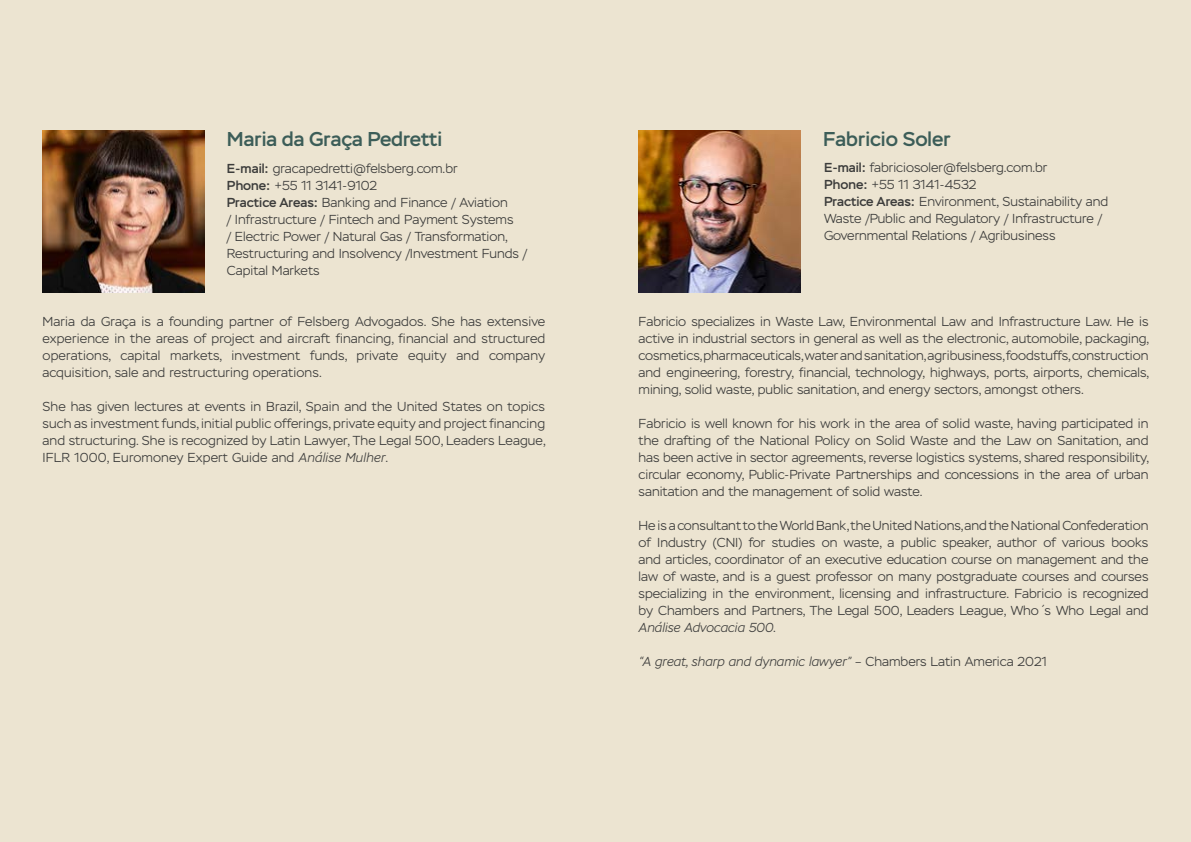
<style>
.page{position:relative;width:1191px;height:842px;background:#ece4d1}
.page>*{position:absolute;margin:0;border:0;box-sizing:border-box;transform-origin:0 0}
.t1{font:500 20px "Stem";color:#3c5d58}
.t2{font:300 13px/17px "Stem";color:#3c3c3b;text-align:justify}
.t3{font:italic 300 13px "Stem";color:#3c3c3b}
.s1{font-weight:500}
.s2{font-style:italic}
.s3{font-style:normal}
</style>
<div class="page">
<img style="left:43px;top:130px;width:161px;height:162px">
<img style="left:639px;top:130px;width:161px;height:162px">
<h1 class="t1" style="left:227px;top:127px;width:217px">Maria da Graça Pedretti</h1>
<p class="t2" style="left:227px;top:160px;width:302px;text-align:left"><span class="s1">E-mail:</span> gracapedretti@felsberg.com.br<br><span class="s1">Phone:</span> +55 11 3141-9102<br><span class="s1">Practice Areas:</span> Banking and Finance / Aviation<br>/ Infrastructure / Fintech and Payment Systems<br>/ Electric Power / Natural Gas / Transformation, Restructuring and Insolvency /Investment Funds / Capital Markets</p>
<p class="t2" style="left:43px;top:313px;width:504px">Maria da Graça is a founding partner of Felsberg Advogados. She has extensive experience in the areas of project and aircraft financing, financial and structured operations, capital markets, investment funds, private equity and company acquisition, sale and restructuring operations.</p>
<p class="t2" style="left:43px;top:398px;width:505px">She has given lectures at events in Brazil, Spain and the United States on topics such as investment funds, initial public offerings, private equity and project financing and structuring. She is recognized by Latin Lawyer, The Legal 500, Leaders League, IFLR 1000, Euromoney Expert Guide and <span class="s2">Análise Mulher</span>.</p>
<h1 class="t1" style="left:823px;top:126px;width:129px">Fabricio Soler</h1>
<p class="t2" style="left:824px;top:160px;width:286px;text-align:left"><span class="s1">E-mail:</span> fabriciosoler@felsberg.com.br<br><span class="s1">Phone:</span> +55 11 3141-4532<br><span class="s1">Practice Areas:</span> Environment, Sustainability and Waste /Public and Regulatory / Infrastructure / Governmental Relations / Agribusiness</p>
<p class="t2" style="left:638px;top:313px;width:512px">Fabricio specializes in Waste Law, Environmental Law and Infrastructure Law. He is active in industrial sectors in general as well as the electronic, automobile, packaging, cosmetics, pharmaceuticals, water and sanitation, agribusiness, foodstuffs, construction and engineering, forestry, financial, technology, highways, ports, airports, chemicals, mining, solid waste, public sanitation, and energy sectors, amongst others.</p>
<p class="t2" style="left:638px;top:415px;width:512px">Fabricio is well known for his work in the area of solid waste, having participated in the drafting of the National Policy on Solid Waste and the Law on Sanitation, and has been active in sector agreements, reverse logistics systems, shared responsibility, circular economy, Public-Private Partnerships and concessions in the area of urban sanitation and the management of solid waste.</p>
<p class="t2" style="left:638px;top:517px;width:511px">He is a consultant to the World Bank, the United Nations, and the National Confederation of Industry (CNI) for studies on waste, a public speaker, author of various books and articles, coordinator of an executive education course on management and the law of waste, and is a guest professor on many postgraduate courses and courses specializing in the environment, licensing and infrastructure. Fabricio is recognized by Chambers and Partners, The Legal 500, Leaders League, Who´s Who Legal and <span class="s2">Análise Advocacia 500</span>.</p>
<p class="t3" style="left:638px;top:654px;width:410px">“A great, sharp and dynamic lawyer” <span class="s3">– Chambers Latin America 2021</span></p>
</div>
